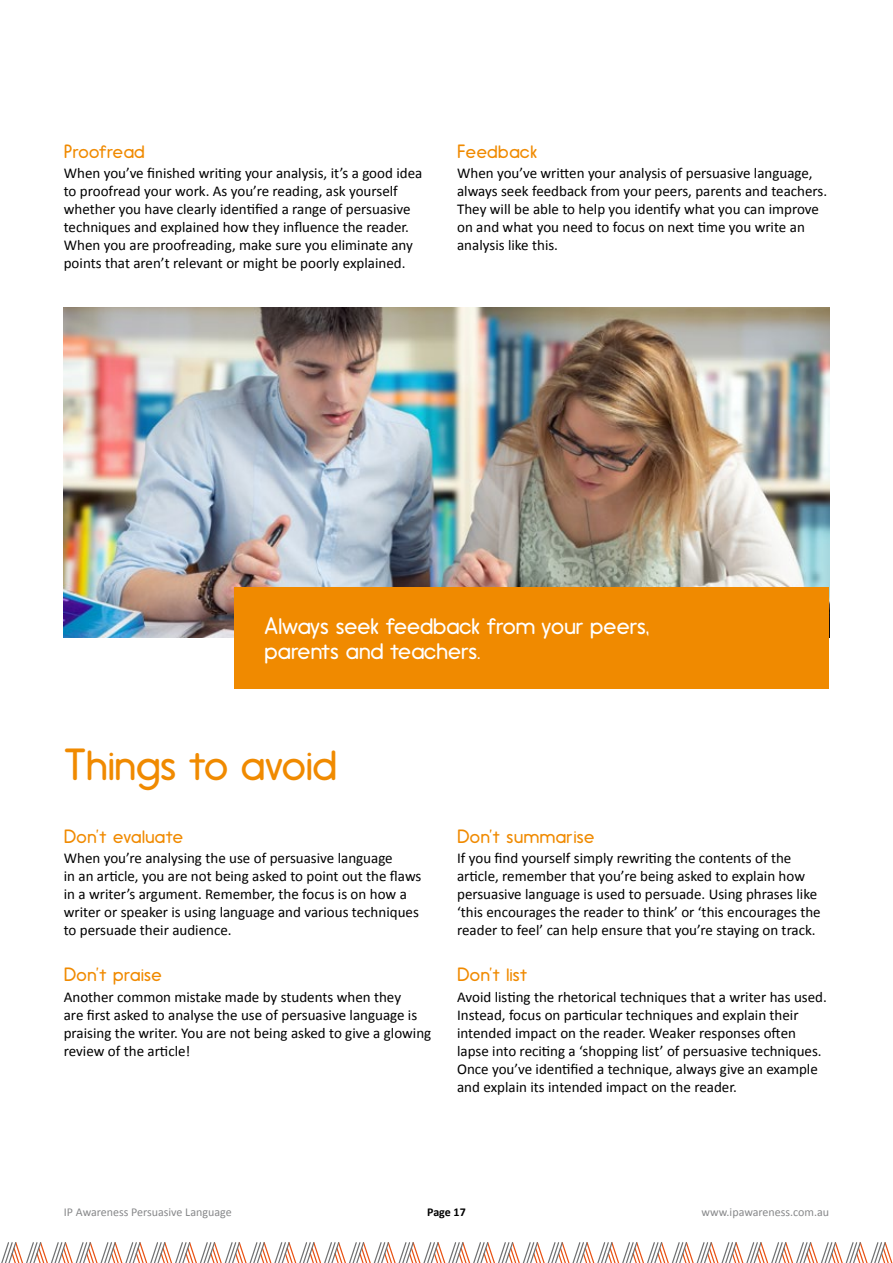
<style>
.page{position:relative;width:893px;height:1263px;background:#fff}
.page>*{position:absolute;margin:0;border:0;box-sizing:border-box;transform-origin:0 0}
.t1{font:300 42px "Hiruko Pro";letter-spacing:-.005em;color:#f08a00}
.t2{font:300 22.5px/25.5px "Hiruko Pro";color:#fff}
.t3{font:300 18px "Hiruko Pro";letter-spacing:.02em;color:#f08a00}
.t4{font:15px/18px "Calibri";color:#000}
.t5{font:12px "Calibri";color:#87888a}
.t6{font:700 12px "Calibri";letter-spacing:-.005em;color:#000}
</style>
<div class="page">
<svg style="left:1px;top:1242px;width:892px;height:21px"></svg>
<img style="left:64px;top:308px;width:765px;height:330px">
<div style="left:235px;top:587px;width:594px;height:102px;background:#f08a00"></div>
<p class="t3" style="left:64px;top:141px;width:82px">Proofread</p>
<p class="t4" style="left:64px;top:164px;width:360px">When you’ve finished writing your analysis, it’s a good idea to proofread your work. As you’re reading, ask yourself whether you have clearly identified a range of persuasive techniques and explained how they influence the reader.<br>When you are proofreading, make sure you eliminate any points that aren’t relevant or might be poorly explained.</p>
<p class="t3" style="left:457px;top:141px;width:81px">Feedback</p>
<p class="t4" style="left:457px;top:164px;width:372px">When you’ve written your analysis of persuasive language, always seek feedback from your peers, parents and teachers.<br>They will be able to help you identify what you can improve on and what you need to focus on next time you write an analysis like this.</p>
<h2 class="t2" style="left:264px;top:613px;width:386px">Always seek feedback from your peers, parents and teachers.</h2>
<h1 class="t1" style="left:64px;top:740px;width:274px">Things to avoid</h1>
<p class="t3" style="left:64px;top:825px;width:121px">Don’t evaluate</p>
<p class="t4" style="left:64px;top:849px;width:359px">When you’re analysing the use of persuasive language<br>in an article, you are not being asked to point out the flaws in a writer’s argument. Remember, the focus is on how a writer or speaker is using language and various techniques to persuade their audience.</p>
<p class="t3" style="left:64px;top:964px;width:99px">Don’t praise</p>
<p class="t4" style="left:64px;top:987px;width:369px">Another common mistake made by students when they<br>are first asked to analyse the use of persuasive language is praising the writer. You are not being asked to give a glowing review of the article!</p>
<p class="t3" style="left:457px;top:825px;width:139px">Don’t summarise</p>
<p class="t4" style="left:457px;top:849px;width:365px">If you find yourself simply rewriting the contents of the article, remember that you’re being asked to explain how persuasive language is used to persuade. Using phrases like ‘this encourages the reader to think’ or ‘this encourages the reader to feel’ can help ensure that you’re staying on track.</p>
<p class="t3" style="left:457px;top:964px;width:72px">Don’t list</p>
<p class="t4" style="left:457px;top:987px;width:371px">Avoid listing the rhetorical techniques that a writer has used.<br>Instead, focus on particular techniques and explain their intended impact on the reader. Weaker responses often lapse into reciting a ‘shopping list’ of persuasive techniques.<br>Once you’ve identified a technique, always give an example and explain its intended impact on the reader.</p>
<p class="t5" style="left:64px;top:1204px;width:169px">IP Awareness Persuasive Language</p>
<p class="t6" style="left:427px;top:1204px;width:40px">Page 17</p>
<p class="t5" style="left:701px;top:1204px;width:129px">www.ipawareness.com.au</p>
</div>
